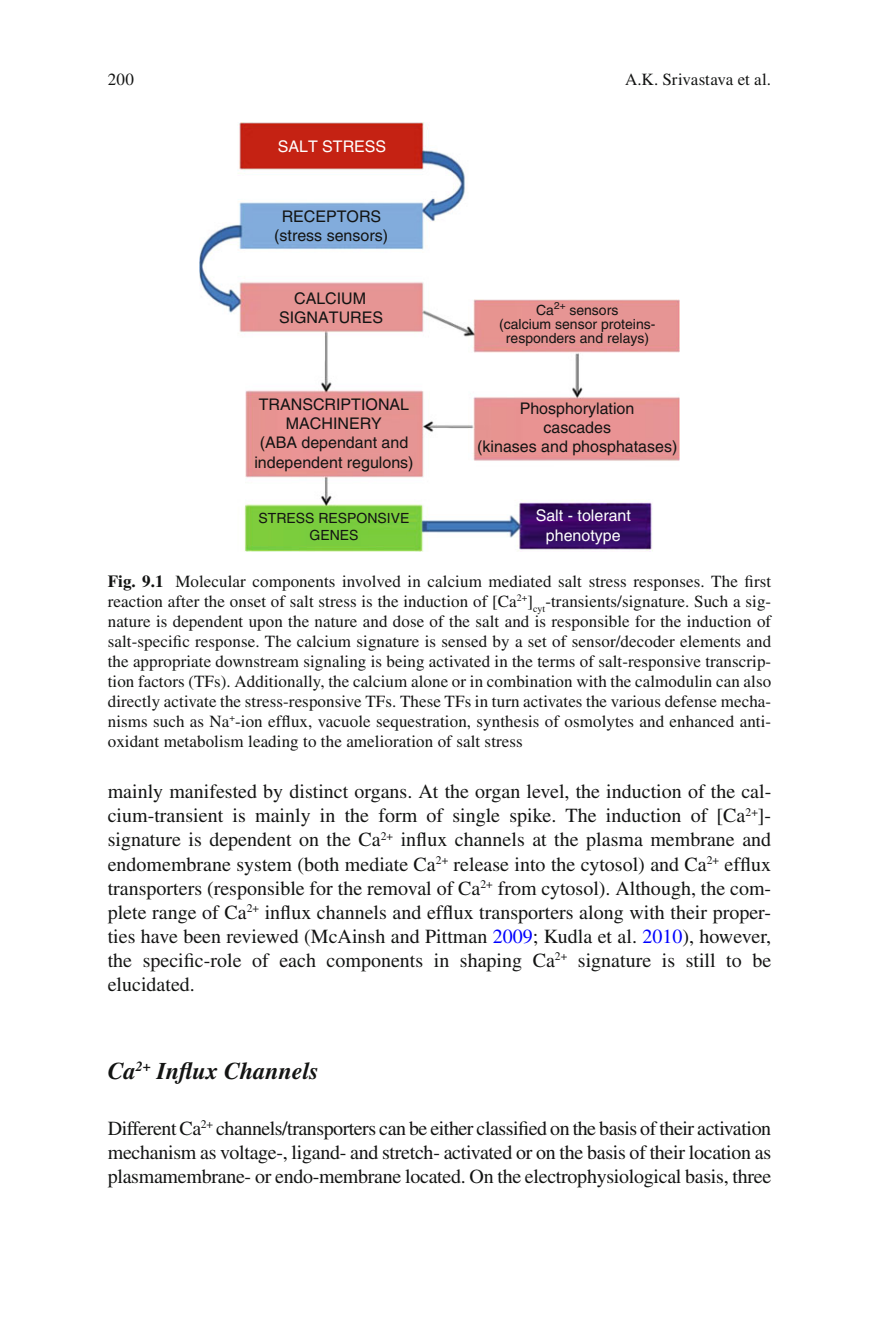
<style>
.page{position:relative;width:879px;height:1333px;background:#fff}
.page>*{position:absolute;margin:0;border:0;box-sizing:border-box;transform-origin:0 0}
.t1{font:italic 700 24px "Times";color:#131413}
.t2{font:20px/24px "Times";letter-spacing:-.01em;color:#131413;text-align:justify}
.t3{font:17px/20px "Times";letter-spacing:.005em;color:#131413;text-align:justify}
.t4{font:16px/19.2px "Helvetica";color:#131413;text-align:center}
.t5{font:16px/19.2px "Helvetica";color:#fff;text-align:center}
.t6{font:14px/14px "Helvetica";color:#131413;text-align:center}
.s1{font-weight:700}
.s2{color:#00f}
</style>
<div class="page">
<img style="left:199px;top:122px;width:480px;height:429px">
<p class="t3" style="left:108px;top:71px;width:28px">200</p>
<p class="t3" style="left:625px;top:71px;width:148px">A.K. Srivastava et al.</p>
<p class="t5" style="left:278px;top:138px;width:110px">SALT STRESS</p>
<p class="t4" style="left:274px;top:208px;width:115px">RECEPTORS (stress sensors)</p>
<p class="t4" style="left:279px;top:290px;width:106px">CALCIUM<br>SIGNATURES</p>
<p class="t4" style="left:254px;top:396px;width:161px">TRANSCRIPTIONAL<br>MACHINERY<br>(ABA dependant and independent regulons)</p>
<p class="t6" style="left:499px;top:304px;width:158px">Ca<sup>2+</sup> sensors<br>(calcium sensor proteins&shy;responders and relays)</p>
<p class="t4" style="left:477px;top:400px;width:202px">Phosphorylation<br>cascades<br>(kinases and phosphatases)</p>
<p class="t5" style="left:536px;top:507px;width:97px">Salt - tolerant phenotype</p>
<p class="t6" style="left:258px;top:511px;width:152px;line-height:16.8px">STRESS RESPONSIVE<br>GENES</p>
<p class="t3" style="left:108px;top:572px;width:665px"><span class="s1">Fig. 9.1</span> Molecular components involved in calcium mediated salt stress responses. The fi rst reaction after the onset of salt stress is the induction of [Ca <sup>2+</sup> ] <sub>cyt</sub> -transients/signature. Such a sig&shy;nature is dependent upon the nature and dose of the salt and is responsible for the induction of salt-speci fi c response. The calcium signature is sensed by a set of sensor/decoder elements and the appropriate downstream signaling is being activated in the terms of salt-responsive transcrip&shy;tion factors (TFs). Additionally, the calcium alone or in combination with the calmodulin can also directly activate the stress-responsive TFs. These TFs in turn activates the various defense mecha&shy;nisms such as Na <sup>+</sup> -ion ef fl ux, vacuole sequestration, synthesis of osmolytes and enhanced anti&shy;oxidant metabolism leading to the amelioration of salt stress</p>
<p class="t2" style="left:108px;top:781px;width:665px">mainly manifested by distinct organs. At the organ level, the induction of the cal&shy;cium-transient is mainly in the form of single spike. The induction of [Ca <sup>2+</sup> ]- signature is dependent on the Ca <sup>2+</sup> in fl ux channels at the plasma membrane and endomembrane system (both mediate Ca <sup>2+</sup> release into the cytosol) and Ca <sup>2+</sup> ef fl ux transporters (responsible for the removal of Ca <sup>2+</sup> from cytosol). Although, the com&shy;plete range of Ca <sup>2+</sup> in fl ux channels and ef fl ux transporters along with their proper&shy;ties have been reviewed (McAinsh and Pittman <span class="s2">2009</span> ; Kudla et al. <span class="s2">2010</span> ) , however, the speci fi c-role of each components in shaping Ca <sup>2+</sup> signature is still to be elucidated.</p>
<p class="t1" style="left:108px;top:1061px;width:213px">Ca <sup>2+</sup> In fl ux Channels</p>
<p class="t2" style="left:108px;top:1117px;width:665px">Different Ca <sup>2+</sup> channels/transporters can be either classi fi ed on the basis of their activation mechanism as voltage-, ligand- and stretch- activated or on the basis of their location as plasmamembrane- or endo-membrane located. On the electrophysiological basis, three</p>
</div>
